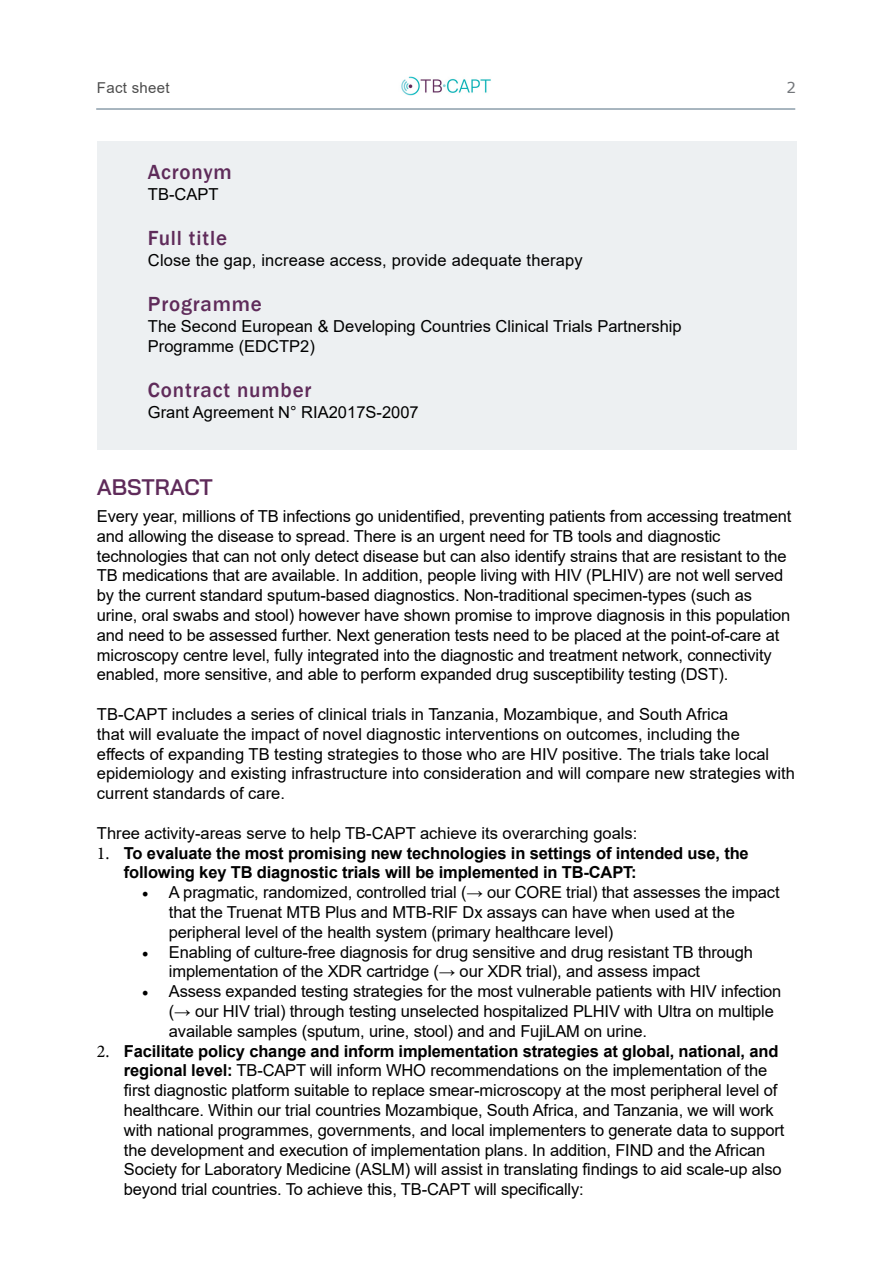
<style>
.page{position:relative;width:893px;height:1263px;background:#fff}
.page>*{position:absolute;margin:0;border:0;box-sizing:border-box;transform-origin:0 0}
.t1{font:600 22.5px "Bai Jamjuree";letter-spacing:-.005em;color:#5f2b5a}
.t2{font:500 21px "Franklin Gothic";letter-spacing:.04em;color:#5f2b5a}
.t3{font:16.5px/19.8px "Arial";letter-spacing:-.01em;color:#000}
.t4{font:700 16.5px/19.8px "Arial";letter-spacing:-.01em;color:#000}
.t5{font:16.5px "Arial";letter-spacing:.01em;color:#000}
.t6{font:15px "Arial";letter-spacing:.02em;color:#4d4d4d}
.t7{font:15px "Verdana";color:#73767a}
.s1{font-family:"Minion Pro";font-weight:400;font-size:18px}
.s2{font-family:"Minion Pro";font-size:18px}
.s3{font-weight:700}
</style>
<div class="page">
<hr style="left:96px;top:108px;width:699px;height:2px;background:#8c9eab">
<div style="left:97px;top:141px;width:699px;height:308px;background:#edf0f2"></div>
<img style="left:401px;top:76px;width:90px;height:19px">
<p class="t6" style="left:97px;top:77px;width:74px">Fact sheet</p>
<p class="t2" style="left:148px;top:159px;width:85px">Acronym</p>
<p class="t3" style="left:148px;top:184px;width:72px">TB-CAPT</p>
<p class="t2" style="left:148px;top:225px;width:81px">Full title</p>
<p class="t5" style="left:148px;top:249px;width:436px">Close the gap, increase access, provide adequate therapy</p>
<p class="t2" style="left:148px;top:291px;width:115px">Programme</p>
<p class="t3" style="left:148px;top:316px;width:535px">The Second European &amp; Developing Countries Clinical Trials Partnership<br>Programme (EDCTP2)</p>
<p class="t2" style="left:148px;top:377px;width:165px">Contract number</p>
<p class="t3" style="left:148px;top:402px;width:272px">Grant Agreement N° RIA2017S-2007</p>
<p class="t7" style="left:786px;top:77px;width:11px">2</p>
<h1 class="t1" style="left:97px;top:474px;width:117px">ABSTRACT</h1>
<p class="t3" style="left:97px;top:506px;width:696px">Every year, millions of TB infections go unidentified, preventing patients from accessing treatment and allowing the disease to spread. There is an urgent need for TB tools and diagnostic technologies that can not only detect disease but can also identify strains that are resistant to the TB medications that are available. In addition, people living with HIV (PLHIV) are not well served by the current standard sputum-based diagnostics. Non-traditional specimen-types (such as urine, oral swabs and stool) however have shown promise to improve diagnosis in this population and need to be assessed further. Next generation tests need to be placed at the point-of-care at microscopy centre level, fully integrated into the diagnostic and treatment network, connectivity enabled, more sensitive, and able to perform expanded drug susceptibility testing (DST).</p>
<p class="t3" style="left:97px;top:704px;width:699px">TB-CAPT includes a series of clinical trials in Tanzania, Mozambique, and South Africa<br>that will evaluate the impact of novel diagnostic interventions on outcomes, including the<br>effects of expanding TB testing strategies to those who are HIV positive. The trials take local epidemiology and existing infrastructure into consideration and will compare new strategies with current standards of care.</p>
<p class="t3" style="left:97px;top:823px;width:542px">Three activity-areas serve to help TB-CAPT achieve its overarching goals:</p>
<p class="t4" style="left:124px;top:843px;width:626px;text-indent:-27px"><span class="s1">1.</span> To evaluate the most promising new technologies in settings of intended use, the following key TB diagnostic trials will be implemented in TB-CAPT:</p>
<p class="t3" style="left:169px;top:882px;width:612px;text-indent:-27px"><span class="s2">•</span> A pragmatic, randomized, controlled trial (→ our CORE trial) that assesses the impact that the Truenat MTB Plus and MTB-RIF Dx assays can have when used at the peripheral level of the health system (primary healthcare level)</p>
<p class="t3" style="left:169px;top:942px;width:586px;text-indent:-27px"><span class="s2">•</span> Enabling of culture-free diagnosis for drug sensitive and drug resistant TB through implementation of the XDR cartridge (→ our XDR trial), and assess impact</p>
<p class="t3" style="left:169px;top:981px;width:614px;text-indent:-27px"><span class="s2">•</span> Assess expanded testing strategies for the most vulnerable patients with HIV infection (→ our HIV trial) through testing unselected hospitalized PLHIV with Ultra on multiple available samples (sputum, urine, stool) and and FujiLAM on urine.</p>
<p class="t3" style="left:124px;top:1041px;width:662px;text-indent:-27px"><span class="s2">2.</span> <span class="s3">Facilitate policy change and inform implementation strategies at global, national, and regional level:</span> TB-CAPT will inform WHO recommendations on the implementation of the first diagnostic platform suitable to replace smear-microscopy at the most peripheral level of healthcare. Within our trial countries Mozambique, South Africa, and Tanzania, we will work with national programmes, governments, and local implementers to generate data to support the development and execution of implementation plans. In addition, FIND and the African Society for Laboratory Medicine (ASLM) will assist in translating findings to aid scale-up also beyond trial countries. To achieve this, TB-CAPT will specifically:</p>
</div>
